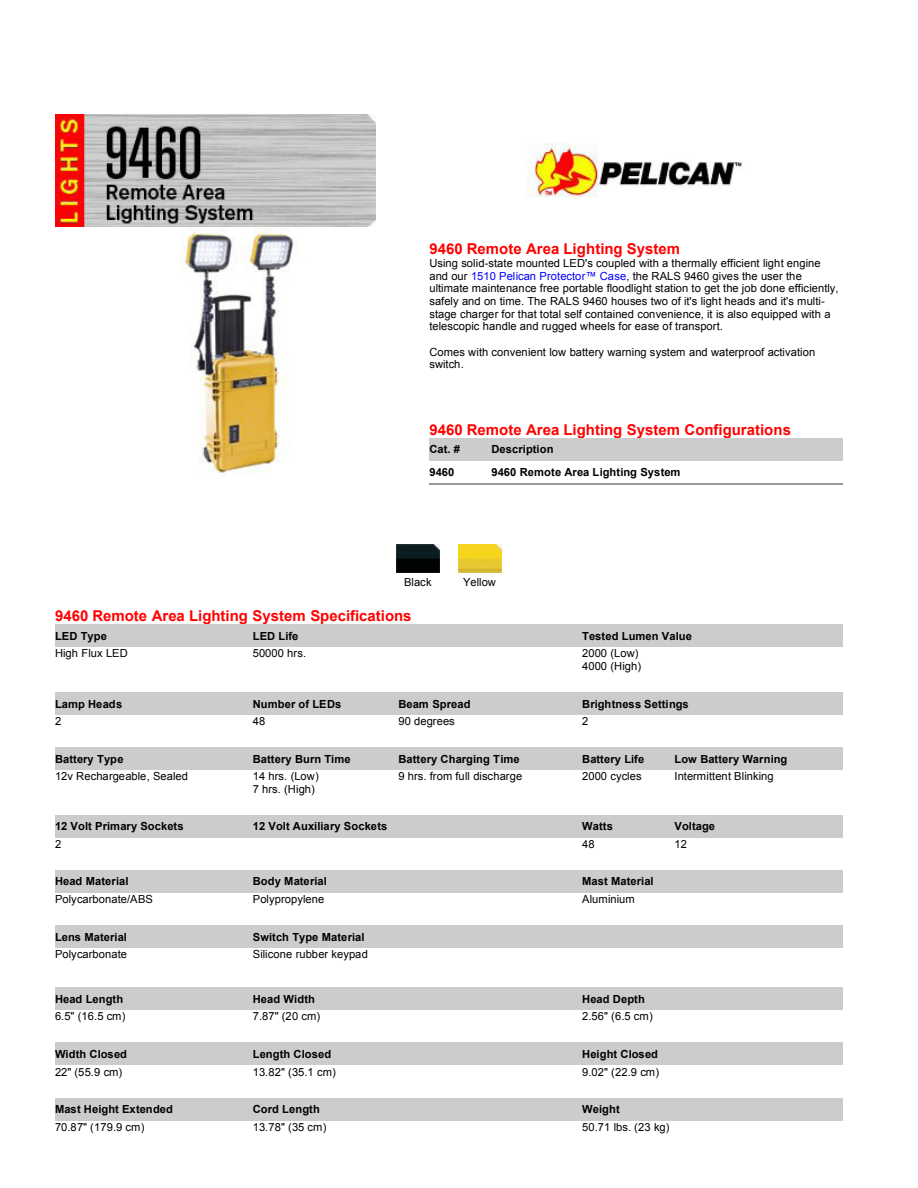
<style>
.page{position:relative;width:918px;height:1188px;background:#fff}
.page>*{position:absolute;margin:0;border:0;box-sizing:border-box;transform-origin:0 0}
.t1{font:700 15px "Arial";color:#f00}
.t2{font:11.1px/12.6px "Arial";color:#000}
.t3{font:700 11.1px "Arial";color:#000}
.s1{color:#00f}
</style>
<div class="page">
<img style="left:55px;top:115px;width:321px;height:112px">
<img style="left:526px;top:143px;width:216px;height:55px">
<img style="left:181px;top:227px;width:114px;height:249px">
<div style="left:429px;top:438px;width:57px;height:22px;background:#ccc"></div>
<div style="left:486px;top:438px;width:6px;height:22px;background:#ccc"></div>
<div style="left:492px;top:438px;width:339px;height:22px;background:#ccc"></div>
<div style="left:831px;top:438px;width:6px;height:22px;background:#ccc"></div>
<div style="left:837px;top:438px;width:6px;height:22px;background:#ccc"></div>
<hr style="left:429px;top:483px;width:57px;height:1px;background:#999">
<hr style="left:492px;top:483px;width:339px;height:1px;background:#999">
<svg style="left:831px;top:483px;width:12px;height:1px"></svg>
<img style="left:397px;top:545px;width:42px;height:28px">
<img style="left:458px;top:545px;width:43px;height:28px">
<div style="left:55px;top:625px;width:198px;height:22px;background:#ccc"></div>
<div style="left:253px;top:625px;width:329px;height:22px;background:#ccc"></div>
<div style="left:582px;top:625px;width:261px;height:22px;background:#ccc"></div>
<div style="left:55px;top:692px;width:198px;height:23px;background:#ccc"></div>
<div style="left:253px;top:692px;width:146px;height:23px;background:#ccc"></div>
<div style="left:399px;top:692px;width:183px;height:23px;background:#ccc"></div>
<div style="left:582px;top:692px;width:261px;height:23px;background:#ccc"></div>
<div style="left:55px;top:747px;width:198px;height:23px;background:#ccc"></div>
<div style="left:253px;top:747px;width:146px;height:23px;background:#ccc"></div>
<div style="left:399px;top:747px;width:183px;height:23px;background:#ccc"></div>
<div style="left:582px;top:747px;width:93px;height:23px;background:#ccc"></div>
<div style="left:675px;top:747px;width:168px;height:23px;background:#ccc"></div>
<div style="left:55px;top:815px;width:198px;height:23px;background:#ccc"></div>
<div style="left:253px;top:815px;width:329px;height:23px;background:#ccc"></div>
<div style="left:582px;top:815px;width:84px;height:23px;background:#ccc"></div>
<div style="left:666px;top:815px;width:9px;height:23px;background:#ccc"></div>
<div style="left:675px;top:815px;width:168px;height:23px;background:#ccc"></div>
<div style="left:55px;top:870px;width:198px;height:23px;background:#ccc"></div>
<div style="left:253px;top:870px;width:329px;height:23px;background:#ccc"></div>
<div style="left:582px;top:870px;width:261px;height:23px;background:#ccc"></div>
<div style="left:55px;top:925px;width:198px;height:23px;background:#ccc"></div>
<div style="left:253px;top:925px;width:329px;height:23px;background:#ccc"></div>
<div style="left:582px;top:925px;width:261px;height:23px;background:#ccc"></div>
<div style="left:55px;top:988px;width:198px;height:22px;background:#ccc"></div>
<div style="left:253px;top:988px;width:329px;height:22px;background:#ccc"></div>
<div style="left:582px;top:988px;width:261px;height:22px;background:#ccc"></div>
<div style="left:55px;top:1043px;width:198px;height:22px;background:#ccc"></div>
<div style="left:253px;top:1043px;width:329px;height:22px;background:#ccc"></div>
<div style="left:582px;top:1043px;width:261px;height:22px;background:#ccc"></div>
<div style="left:55px;top:1098px;width:198px;height:22px;background:#ccc"></div>
<div style="left:253px;top:1098px;width:329px;height:22px;background:#ccc"></div>
<div style="left:582px;top:1098px;width:261px;height:22px;background:#ccc"></div>
<h1 class="t1" style="left:429px;top:238px;width:252px">9460 Remote Area Lighting System</h1>
<p class="t2" style="left:429px;top:257px;width:411px">Using solid-state mounted LED's coupled with a thermally efficient light engine and our <span class="s1">1510 Pelican Protector™ Case</span>, the RALS 9460 gives the user the ultimate maintenance free portable floodlight station to get the job done efficiently, safely and on time. The RALS 9460 houses two of it's light heads and it's multi&shy;stage charger for that total self contained convenience, it is also equipped with a telescopic handle and rugged wheels for ease of transport.</p>
<p class="t2" style="left:429px;top:346px;width:387px">Comes with convenient low battery warning system and waterproof activation switch.</p>
<h1 class="t1" style="left:429px;top:420px;width:363px">9460 Remote Area Lighting System Configurations</h1>
<p class="t3" style="left:429px;top:442px;width:32px">Cat. #</p>
<p class="t3" style="left:492px;top:442px;width:64px">Description</p>
<p class="t3" style="left:429px;top:465px;width:26px">9460</p>
<p class="t3" style="left:492px;top:465px;width:190px">9460 Remote Area Lighting System</p>
<p class="t2" style="left:404px;top:575px;width:29px">Black</p>
<p class="t2" style="left:463px;top:575px;width:34px">Yellow</p>
<h1 class="t1" style="left:55px;top:606px;width:358px">9460 Remote Area Lighting System Specifications</h1>
<p class="t3" style="left:55px;top:629px;width:54px">LED Type</p>
<p class="t3" style="left:253px;top:629px;width:47px">LED Life</p>
<p class="t3" style="left:582px;top:629px;width:111px">Tested Lumen Value</p>
<p class="t2" style="left:55px;top:647px;width:74px">High Flux LED</p>
<p class="t2" style="left:253px;top:647px;width:55px">50000 hrs.</p>
<p class="t2" style="left:582px;top:647px;width:60px">2000 (Low)<br>4000 (High)</p>
<p class="t3" style="left:55px;top:696px;width:69px">Lamp Heads</p>
<p class="t3" style="left:253px;top:696px;width:90px">Number of LEDs</p>
<p class="t3" style="left:399px;top:696px;width:73px">Beam Spread</p>
<p class="t3" style="left:582px;top:696px;width:108px">Brightness Settings</p>
<p class="t2" style="left:55px;top:715px;width:8px">2</p>
<p class="t2" style="left:253px;top:715px;width:14px">48</p>
<p class="t2" style="left:399px;top:715px;width:58px">90 degrees</p>
<p class="t2" style="left:582px;top:715px;width:8px">2</p>
<p class="t3" style="left:55px;top:751px;width:70px">Battery Type</p>
<p class="t3" style="left:253px;top:751px;width:99px">Battery Burn Time</p>
<p class="t3" style="left:399px;top:751px;width:123px">Battery Charging Time</p>
<p class="t3" style="left:582px;top:751px;width:63px">Battery Life</p>
<p class="t3" style="left:675px;top:751px;width:114px">Low Battery Warning</p>
<p class="t2" style="left:55px;top:770px;width:134px">12v Rechargeable, Sealed</p>
<p class="t2" style="left:253px;top:770px;width:67px">14 hrs. (Low)<br>7 hrs. (High)</p>
<p class="t2" style="left:399px;top:770px;width:125px">9 hrs. from full discharge</p>
<p class="t2" style="left:582px;top:770px;width:61px">2000 cycles</p>
<p class="t2" style="left:675px;top:770px;width:101px">Intermittent Blinking</p>
<p class="t3" style="left:55px;top:819px;width:130px">12 Volt Primary Sockets</p>
<p class="t3" style="left:253px;top:819px;width:136px">12 Volt Auxiliary Sockets</p>
<p class="t3" style="left:582px;top:819px;width:32px">Watts</p>
<p class="t3" style="left:675px;top:819px;width:42px">Voltage</p>
<p class="t2" style="left:55px;top:838px;width:8px">2</p>
<p class="t2" style="left:582px;top:838px;width:14px">48</p>
<p class="t2" style="left:675px;top:838px;width:14px">12</p>
<p class="t3" style="left:55px;top:874px;width:75px">Head Material</p>
<p class="t3" style="left:253px;top:874px;width:75px">Body Material</p>
<p class="t3" style="left:582px;top:874px;width:73px">Mast Material</p>
<p class="t2" style="left:55px;top:893px;width:99px">Polycarbonate/ABS</p>
<p class="t2" style="left:253px;top:893px;width:73px">Polypropylene</p>
<p class="t2" style="left:582px;top:893px;width:54px">Aluminium</p>
<p class="t3" style="left:55px;top:929px;width:73px">Lens Material</p>
<p class="t3" style="left:253px;top:929px;width:113px">Switch Type Material</p>
<p class="t2" style="left:55px;top:948px;width:74px">Polycarbonate</p>
<p class="t2" style="left:253px;top:948px;width:117px">Silicone rubber keypad</p>
<p class="t3" style="left:55px;top:992px;width:70px">Head Length</p>
<p class="t3" style="left:253px;top:992px;width:63px">Head Width</p>
<p class="t3" style="left:582px;top:992px;width:64px">Head Depth</p>
<p class="t2" style="left:55px;top:1010px;width:72px">6.5" (16.5 cm)</p>
<p class="t2" style="left:253px;top:1010px;width:69px">7.87" (20 cm)</p>
<p class="t2" style="left:582px;top:1010px;width:72px">2.56" (6.5 cm)</p>
<p class="t3" style="left:55px;top:1047px;width:74px">Width Closed</p>
<p class="t3" style="left:253px;top:1047px;width:80px">Length Closed</p>
<p class="t3" style="left:582px;top:1047px;width:77px">Height Closed</p>
<p class="t2" style="left:55px;top:1065px;width:69px">22" (55.9 cm)</p>
<p class="t2" style="left:253px;top:1065px;width:84px">13.82" (35.1 cm)</p>
<p class="t2" style="left:582px;top:1065px;width:78px">9.02" (22.9 cm)</p>
<p class="t3" style="left:55px;top:1102px;width:119px">Mast Height Extended</p>
<p class="t3" style="left:253px;top:1102px;width:69px">Cord Length</p>
<p class="t3" style="left:582px;top:1102px;width:39px">Weight</p>
<p class="t2" style="left:55px;top:1120px;width:91px">70.87" (179.9 cm)</p>
<p class="t2" style="left:253px;top:1120px;width:75px">13.78" (35 cm)</p>
<p class="t2" style="left:582px;top:1120px;width:89px">50.71 lbs. (23 kg)</p>
</div>
